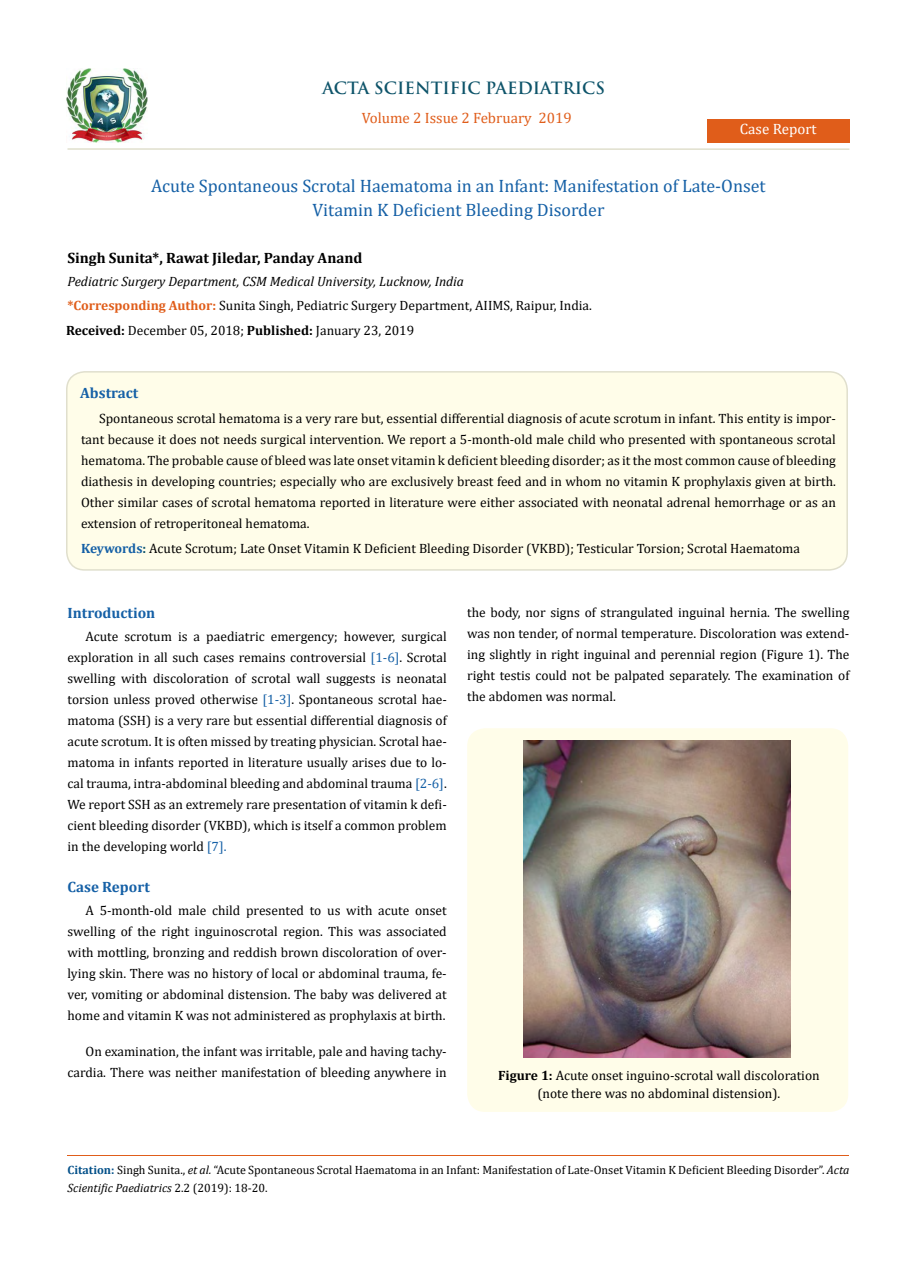
<style>
.page{position:relative;width:917px;height:1262px;background:#fff}
.page>*{position:absolute;margin:0;border:0;box-sizing:border-box;transform-origin:0 0}
.t1{font:18px/24px "Cambria";color:#1560a6;text-align:center}
.t2{font:700 16.5px "Trajan Pro";color:#0e546a}
.t3{font:700 15px "Cambria";color:#000}
.t4{font:700 15px "Cambria";color:#1560a6}
.t5{font:15px "Cambria";color:#e05d1a}
.t6{font:15px "Cambria";color:#fff}
.t7{font:13.5px/21px "Cambria";color:#000;text-align:justify}
.t8{font:italic 13.5px/24.3px "Cambria";color:#000}
.t9{font:12px/18px "Cambria";color:#000}
.s1{font-weight:700;font-style:normal;color:#e05d1a}
.s2{font-style:normal}
.s3{font-weight:700}
.s4{font-weight:700;color:#1560a6}
.s5{font-weight:700;color:#0e546a}
.s6{color:#1560a6}
.s7{font-weight:700;color:#035089}
.s8{font-style:italic}
</style>
<div class="page">
<img style="left:67px;top:68px;width:80px;height:74px">
<div style="left:707px;top:119px;width:142px;height:23px;background:#e05d1a"></div>
<div style="left:67px;top:372px;width:780px;height:198px;background:#fffde9;border-radius:18px"></div>
<div style="left:66px;top:371px;width:781px;height:199px;border:2px solid #e0dfcd;border-radius:18px"></div>
<div style="left:467px;top:728px;width:381px;height:383px;background:#fffde9;border-radius:18px"></div>
<img style="left:523px;top:740px;width:267px;height:317px">
<hr style="left:67px;top:1155px;width:782px;height:1px;background:#e05d1a">
<hr style="left:67px;top:148px;width:782px;height:2px;background:#e0dfcd">
<p class="t2" style="left:322px;top:77px;width:284px">ACTA SCIENTIFIC PAEDIATRICS</p>
<p class="t5" style="left:362px;top:109px;width:211px">Volume 2 Issue 2 February 2019</p>
<p class="t6" style="left:739px;top:120px;width:78px">Case Report</p>
<h1 class="t1" style="left:151px;top:174px;width:616px">Acute Spontaneous Scrotal Haematoma in an Infant: Manifestation of Late-Onset<br>Vitamin K Deficient Bleeding Disorder</h1>
<p class="t3" style="left:67px;top:247px;width:296px">Singh Sunita*, Rawat Jiledar, Panday Anand</p>
<p class="t8" style="left:67px;top:268px;width:526px">Pediatric Surgery Department, CSM Medical University, Lucknow, India<br><span class="s1">*Corresponding Author:</span> <span class="s2">Sunita Singh, Pediatric Surgery Department, AIIMS, Raipur, India.</span></p>
<p class="t7" style="left:66px;top:320px;width:350px"><span class="s3">Received:</span> December 05, 2018; <span class="s3">Published:</span> January 23, 2019</p>
<p class="t4" style="left:80px;top:382px;width:60px">Abstract</p>
<p class="t7" style="left:81px;top:407px;width:756px;text-indent:18px">Spontaneous scrotal hematoma is a very rare but, essential differential diagnosis of acute scrotum in infant. This entity is impor&shy;tant because it does not needs surgical intervention. We report a 5-month-old male child who presented with spontaneous scrotal hematoma. The probable cause of bleed was late onset vitamin k deficient bleeding disorder; as it the most common cause of bleeding diathesis in developing countries; especially who are exclusively breast feed and in whom no vitamin K prophylaxis given at birth.<br>Other similar cases of scrotal hematoma reported in literature were either associated with neonatal adrenal hemorrhage or as an extension of retroperitoneal hematoma.</p>
<p class="t7" style="left:81px;top:537px;width:720px"><span class="s4">Keywords</span><span class="s5">:</span> Acute Scrotum; Late Onset Vitamin K Deficient Bleeding Disorder (VKBD); Testicular Torsion; Scrotal Haematoma</p>
<p class="t4" style="left:68px;top:602px;width:89px">Introduction</p>
<p class="t7" style="left:68px;top:626px;width:381px;text-indent:18px">Acute scrotum is a paediatric emergency; however, surgical exploration in all such cases remains controversial <span class="s6">[1-6]</span>. Scrotal swelling with discoloration of scrotal wall suggests is neonatal torsion unless proved otherwise <span class="s6">[1-3]</span>. Spontaneous scrotal hae&shy;matoma (SSH) is a very rare but essential differential diagnosis of acute scrotum. It is often missed by treating physician. Scrotal hae&shy;matoma in infants reported in literature usually arises due to lo&shy;cal trauma, intra-abdominal bleeding and abdominal trauma <span class="s6">[2-6]</span>.<br>We report SSH as an extremely rare presentation of vitamin k defi&shy;cient bleeding disorder (VKBD), which is itself a common problem in the developing world <span class="s6">[7].</span></p>
<p class="t4" style="left:67px;top:876px;width:84px">Case Report</p>
<p class="t7" style="left:67px;top:900px;width:381px;text-indent:18px">A 5-month-old male child presented to us with acute onset swelling of the right inguinoscrotal region. This was associated with mottling, bronzing and reddish brown discoloration of over&shy;lying skin. There was no history of local or abdominal trauma, fe&shy;ver, vomiting or abdominal distension. The baby was delivered at home and vitamin K was not administered as prophylaxis at birth.</p>
<p class="t7" style="left:67px;top:1041px;width:381px;text-align:right">On examination, the infant was irritable, pale and having tachy&shy;cardia. There was neither manifestation of bleeding anywhere in</p>
<p class="t7" style="left:467px;top:602px;width:384px">the body, nor signs of strangulated inguinal hernia. The swelling was non tender, of normal temperature. Discoloration was extend&shy;ing slightly in right inguinal and perennial region (Figure 1). The right testis could not be palpated separately. The examination of the abdomen was normal.</p>
<p class="t7" style="left:498px;top:1066px;width:323px;line-height:18px;text-align:center"><span class="s3">Figure 1:</span> Acute onset inguino-scrotal wall discoloration (note there was no abdominal distension).</p>
<p class="t9" style="left:67px;top:1161px;width:783px"><span class="s7">Citation:</span> Singh Sunita., <span class="s8">et al.</span> “Acute Spontaneous Scrotal Haematoma in an Infant: Manifestation of Late-Onset Vitamin K Deficient Bleeding Disorder”. <span class="s8">Acta<br>Scientific Paediatrics</span> 2.2 (2019): 18-20.</p>
</div>
